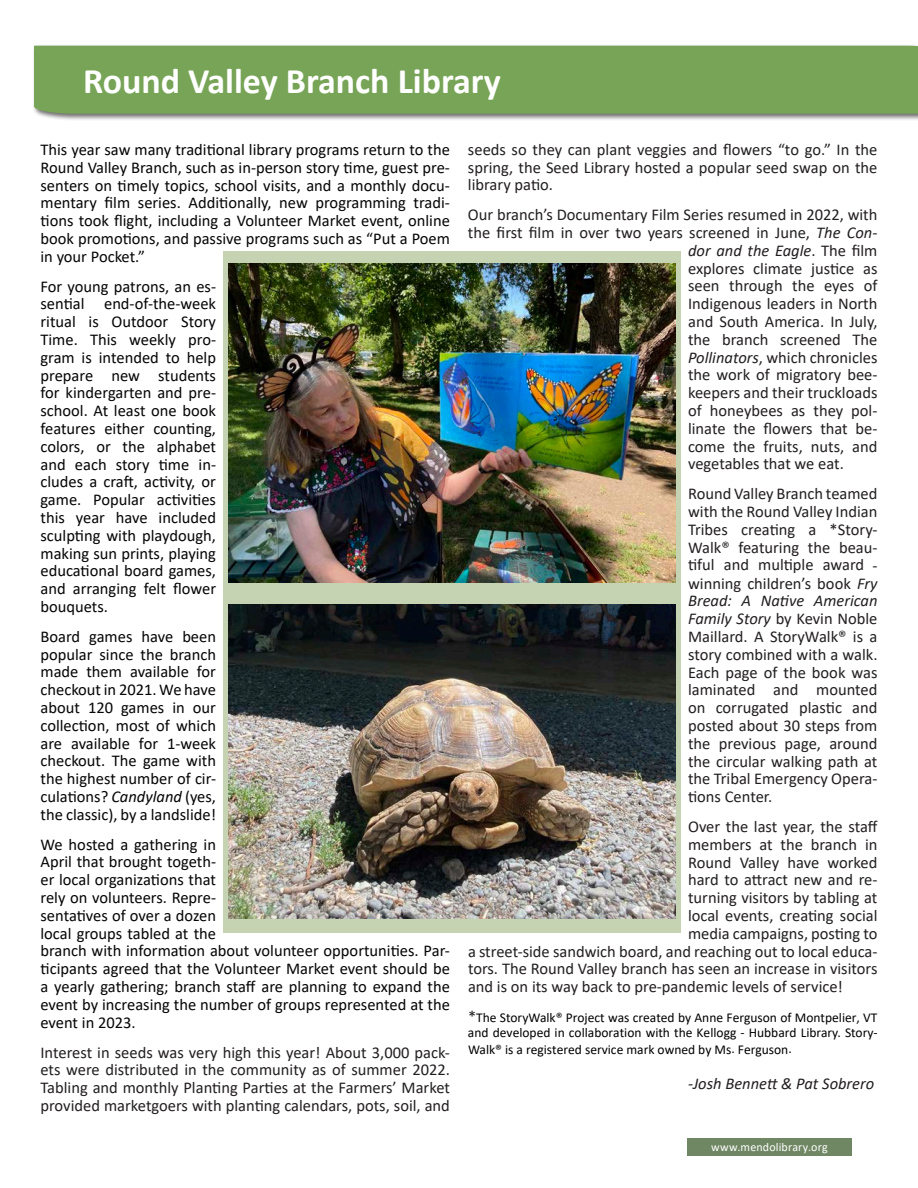
<style>
.page{position:relative;width:918px;height:1188px;background:#fff}
.page>*{position:absolute;margin:0;border:0;box-sizing:border-box;transform-origin:0 0}
._63_Title_gray_Bitte{font:700 36px "Calibri";color:#fff}
.t1{font:16.5px/17.9px "Calibri";color:#231f20;text-align:justify}
.t2{font:16.5px/17.9px "Calibri";color:#050505;text-align:justify}
.t3{font:italic 16.5px "Calibri";color:#231f20}
.t4{font:13.5px/14.5px "Calibri";color:#000}
._8_Content_gray_C_So{font:12px "Calibri";letter-spacing:.015em;color:#fff}
.s1{font-style:italic}
.s2{font-style:normal}
.s3{font-size:16.5px;color:#231f20}
</style>
<div class="page">
<div style="left:32px;top:44px;width:886px;height:77px;background:#231f20;opacity:.75"></div>
<div style="left:34px;top:46px;width:884px;height:68px;background:#77a457"></div>
<div style="left:687px;top:1139px;width:165px;height:17px;background:#6f8763"></div>
<div style="left:224px;top:252px;width:457px;height:681px;background:#c6d3b2"></div>
<img style="left:229px;top:263px;width:446px;height:319px">
<img style="left:229px;top:604px;width:446px;height:314px">
<p class="_63_Title_gray_Bitte" style="left:83px;top:56px;width:419px">Round Valley Branch Library</p>
<p class="t2" style="left:40px;top:140px;width:411px">This year saw many traditional library programs return to the Round Valley Branch, such as in-person story time, guest pre&shy;senters on timely topics, school visits, and a monthly docu&shy;mentary film series. Additionally, new programming tradi&shy;tions took flight, including a Volunteer Market event, online book promotions, and passive programs such as “Put a Poem in your Pocket.”</p>
<p class="t2" style="left:40px;top:277px;width:177px">For young patrons, an es&shy;sential end-of-the-week ritual is Outdoor Story Time. This weekly pro&shy;gram is intended to help prepare new students for kindergarten and pre&shy;school. At least one book features either counting, colors, or the alphabet and each story time in&shy;cludes a craft, activity, or game. Popular activities this year have included sculpting with playdough, making sun prints, playing educational board games, and arranging felt flower bouquets.</p>
<p class="t2" style="left:40px;top:627px;width:177px">Board games have been popular since the branch made them available for checkout in 2021. We have about 120 games in our collection, most of which are available for 1-week checkout. The game with the highest number of cir&shy;culations? <span class="s1">Candyland</span> (yes, the classic), by a landslide!</p>
<p class="t2" style="left:40px;top:835px;width:411px;text-align:left">We hosted a gathering in<br>April that brought togeth-<br>er local organizations that<br>rely on volunteers. Repre-<br>sentatives of over a dozen<br>local groups tabled at the<br>branch with information about volunteer opportunities. Par&shy;ticipants agreed that the Volunteer Market event should be a yearly gathering; branch staff are planning to expand the event by increasing the number of groups represented at the event in 2023.</p>
<p class="t1" style="left:40px;top:1043px;width:411px">Interest in seeds was very high this year! About 3,000 pack&shy;ets were distributed in the community as of summer 2022.<br>Tabling and monthly Planting Parties at the Farmers’ Market provided marketgoers with planting calendars, pots, soil, and</p>
<p class="t1" style="left:468px;top:140px;width:411px">seeds so they can plant veggies and flowers “to go.” In the spring, the Seed Library hosted a popular seed swap on the library patio.</p>
<p class="t1" style="left:468px;top:205px;width:411px">Our branch’s Documentary Film Series resumed in 2022, with</p>
<p class="t1" style="left:468px;top:223px;width:411px">the first film in over two years screened in June, <span class="s1">The Con-</span></p>
<p class="t3" style="left:688px;top:239px;width:191px">dor and the Eagle<span class="s2">. The film</span></p>
<p class="t1" style="left:688px;top:259px;width:191px">explores climate justice as</p>
<p class="t1" style="left:688px;top:277px;width:191px">seen through the eyes of</p>
<p class="t1" style="left:688px;top:294px;width:191px">Indigenous leaders in North</p>
<p class="t1" style="left:688px;top:312px;width:191px">and South America. In July,</p>
<p class="t1" style="left:688px;top:330px;width:191px">the branch screened The</p>
<p class="t1" style="left:688px;top:348px;width:191px"><span class="s1">Pollinators</span>, which chronicles</p>
<p class="t1" style="left:688px;top:366px;width:191px">the work of migratory bee-</p>
<p class="t1" style="left:688px;top:383px;width:191px">keepers and their truckloads</p>
<p class="t1" style="left:688px;top:401px;width:191px">of honeybees as they pol-</p>
<p class="t1" style="left:688px;top:419px;width:191px">linate the flowers that be-</p>
<p class="t1" style="left:688px;top:437px;width:191px">come the fruits, nuts, and</p>
<p class="t1" style="left:688px;top:455px;width:157px">vegetables that we eat.</p>
<p class="t1" style="left:688px;top:484px;width:191px">Round Valley Branch teamed with the Round Valley Indian Tribes creating a *Story-Walk® featuring the beau&shy;tiful and multiple award - winning children’s book <span class="s1">Fry Bread: A Native American Family Story</span> by Kevin Noble Maillard. A StoryWalk® is a story combined with a walk.<br>Each page of the book was laminated and mounted on corrugated plastic and posted about 30 steps from the previous page, around the circular walking path at the Tribal Emergency Opera&shy;tions Center.</p>
<p class="t1" style="left:688px;top:817px;width:191px">Over the last year, the staff</p>
<p class="t1" style="left:688px;top:835px;width:191px">members at the branch in</p>
<p class="t1" style="left:688px;top:853px;width:191px">Round Valley have worked</p>
<p class="t1" style="left:688px;top:871px;width:191px">hard to attract new and re-</p>
<p class="t1" style="left:688px;top:888px;width:191px">turning visitors by tabling at</p>
<p class="t1" style="left:688px;top:906px;width:191px">local events, creating social</p>
<p class="t1" style="left:688px;top:924px;width:191px">media campaigns, posting to</p>
<p class="t1" style="left:468px;top:942px;width:411px">a street-side sandwich board, and reaching out to local educa-</p>
<p class="t1" style="left:468px;top:960px;width:411px">tors. The Round Valley branch has seen an increase in visitors</p>
<p class="t1" style="left:468px;top:977px;width:377px">and is on its way back to pre-pandemic levels of service!</p>
<p class="t4" style="left:468px;top:1010px;width:411px"><span class="s3">*</span>The StoryWalk® Project was created by Anne Ferguson of Montpelier, VT and developed in collaboration with the Kellogg - Hubbard Library. Story-</p>
<p class="t4" style="left:468px;top:1042px;width:325px">Walk® is a registered service mark owned by Ms. Ferguson.</p>
<p class="t3" style="left:688px;top:1072px;width:188px">-Josh Bennett &amp; Pat Sobrero</p>
<p class="_8_Content_gray_C_So" style="left:711px;top:1139px;width:118px">www.mendolibrary.org</p>
</div>
